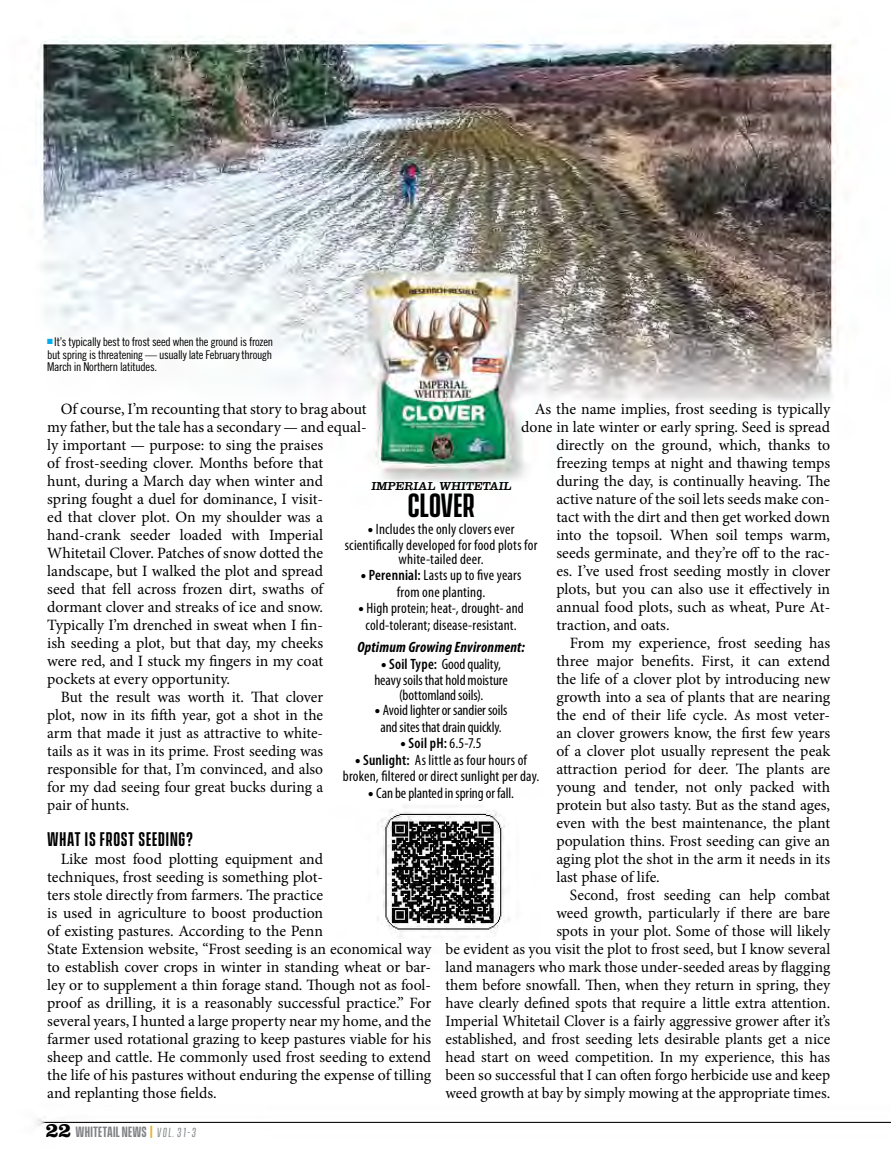
<style>
.page{position:relative;width:891px;height:1175px;background:#fff}
.page>*{position:absolute;margin:0;border:0;box-sizing:border-box;transform-origin:0 0}
.t1{font:600 30.6px "Vanguard CF";color:#000}
.t2{font:600 18px "Vanguard CF";letter-spacing:.05em;color:#000;scale:.96 1}
.t3{font:15.75px/18px "Minion Pro";color:#000}
.t4{font:condensed 15px/16.5px "Myriad Pro";letter-spacing:.01em;color:#000;text-align:center}
.t5{font:italic 700 condensed 15px "Myriad Pro";letter-spacing:.015em;color:#000}
.t6{font:600 condensed 15px "Myriad Pro";letter-spacing:.015em;color:#000}
.t7{font:600 13.5px "Vanguard CF";letter-spacing:.015em;color:#808285}
.t8{font:12px/12.8px "Trade Gothic LT Std Cn 18";letter-spacing:-.025em;color:#000;text-align:justify}
.t9{font:12px "Clarendon LT Std";color:#000}
.s1{color:#00aeef}
.s2{font-weight:900;font-stretch:normal}
.s3{font-weight:600}
.s4{font-weight:400}
.s5{font-family:"Clarendon LT Std";font-weight:700;font-size:21px;color:#000}
.s6{color:#e3b423}
.s7{font-weight:400;font-size:12px}
</style>
<div class="page">
<img style="left:36px;top:36px;width:855px;height:1090px">
<p class="t8" style="left:47px;top:335px;width:227px"><span class="s1">■</span> It’s typically best to frost seed when the ground is frozen but spring is threatening — usually late February through March in Northern latitudes.</p>
<p class="t3" style="left:61px;top:400px;width:308px">Of course, I’m recounting that story to brag about</p>
<p class="t3" style="left:47px;top:418px;width:321px">my father, but the tale has a secondary — and equal-</p>
<p class="t3" style="left:47px;top:436px;width:277px">ly important — purpose: to sing the praises</p>
<p class="t3" style="left:47px;top:454px;width:277px">of frost-seeding clover. Months before that</p>
<p class="t3" style="left:47px;top:472px;width:277px">hunt, during a March day when winter and</p>
<p class="t3" style="left:47px;top:490px;width:277px">spring fought a duel for dominance, I visit-</p>
<p class="t3" style="left:47px;top:508px;width:277px">ed that clover plot. On my shoulder was a</p>
<p class="t3" style="left:47px;top:526px;width:277px">hand-crank seeder loaded with Imperial</p>
<p class="t3" style="left:47px;top:544px;width:277px">Whitetail Clover. Patches of snow dotted the</p>
<p class="t3" style="left:47px;top:562px;width:277px">landscape, but I walked the plot and spread</p>
<p class="t3" style="left:47px;top:580px;width:277px">seed that fell across frozen dirt, swaths of</p>
<p class="t3" style="left:47px;top:598px;width:277px">dormant clover and streaks of ice and snow.</p>
<p class="t3" style="left:47px;top:616px;width:277px">Typically I’m drenched in sweat when I fin-</p>
<p class="t3" style="left:47px;top:634px;width:277px">ish seeding a plot, but that day, my cheeks</p>
<p class="t3" style="left:47px;top:652px;width:277px">were red, and I stuck my fingers in my coat</p>
<p class="t3" style="left:47px;top:670px;width:184px">pockets at every opportunity.</p>
<p class="t3" style="left:61px;top:688px;width:264px">But the result was worth it. That clover</p>
<p class="t3" style="left:47px;top:706px;width:277px">plot, now in its fifth year, got a shot in the</p>
<p class="t3" style="left:47px;top:724px;width:277px">arm that made it just as attractive to white-</p>
<p class="t3" style="left:47px;top:742px;width:277px">tails as it was in its prime. Frost seeding was</p>
<p class="t3" style="left:47px;top:760px;width:277px">responsible for that, I’m convinced, and also</p>
<p class="t3" style="left:47px;top:778px;width:277px">for my dad seeing four great bucks during a</p>
<p class="t3" style="left:47px;top:796px;width:84px">pair of hunts.</p>
<p class="t2" style="left:47px;top:829px;width:153px">WHAT IS FROST SEEDING?</p>
<p class="t3" style="left:47px;top:850px;width:386px;text-indent:13px">Like most food plotting equipment and<br>techniques, frost seeding is something plot-<br>ters stole directly from farmers. The practice<br>is used in agriculture to boost production<br>of existing pastures. According to the Penn<br>State Extension website, “Frost seeding is an economical way to establish cover crops in winter in standing wheat or bar&shy;ley or to supplement a thin forage stand. Though not as fool&shy;proof as drilling, it is a reasonably successful practice.” For several years, I hunted a large property near my home, and the farmer used rotational grazing to keep pastures viable for his sheep and cattle. He commonly used frost seeding to extend the life of his pastures without enduring the expense of tilling and replanting those fields.</p>
<p class="t3" style="left:535px;top:400px;width:297px">As the name implies, frost seeding is typically</p>
<p class="t3" style="left:521px;top:418px;width:310px">done in late winter or early spring. Seed is spread</p>
<p class="t3" style="left:556px;top:436px;width:275px">directly on the ground, which, thanks to</p>
<p class="t3" style="left:556px;top:454px;width:275px">freezing temps at night and thawing temps</p>
<p class="t3" style="left:556px;top:472px;width:275px">during the day, is continually heaving. The</p>
<p class="t3" style="left:556px;top:490px;width:275px">active nature of the soil lets seeds make con-</p>
<p class="t3" style="left:556px;top:508px;width:275px">tact with the dirt and then get worked down</p>
<p class="t3" style="left:556px;top:526px;width:275px">into the topsoil. When soil temps warm,</p>
<p class="t3" style="left:556px;top:544px;width:275px">seeds germinate, and they’re off to the rac-</p>
<p class="t3" style="left:556px;top:562px;width:275px">es. I’ve used frost seeding mostly in clover</p>
<p class="t3" style="left:556px;top:580px;width:275px">plots, but you can also use it effectively in</p>
<p class="t3" style="left:556px;top:598px;width:275px">annual food plots, such as wheat, Pure At-</p>
<p class="t3" style="left:556px;top:616px;width:115px">traction, and oats.</p>
<p class="t3" style="left:570px;top:634px;width:262px">From my experience, frost seeding has</p>
<p class="t3" style="left:556px;top:652px;width:275px">three major benefits. First, it can extend</p>
<p class="t3" style="left:556px;top:670px;width:275px">the life of a clover plot by introducing new</p>
<p class="t3" style="left:556px;top:688px;width:275px">growth into a sea of plants that are nearing</p>
<p class="t3" style="left:556px;top:706px;width:275px">the end of their life cycle. As most veter-</p>
<p class="t3" style="left:556px;top:724px;width:275px">an clover growers know, the first few years</p>
<p class="t3" style="left:556px;top:742px;width:275px">of a clover plot usually represent the peak</p>
<p class="t3" style="left:556px;top:760px;width:275px">attraction period for deer. The plants are</p>
<p class="t3" style="left:556px;top:778px;width:275px">young and tender, not only packed with</p>
<p class="t3" style="left:556px;top:796px;width:275px">protein but also tasty. But as the stand ages,</p>
<p class="t3" style="left:556px;top:814px;width:275px">even with the best maintenance, the plant</p>
<p class="t3" style="left:556px;top:832px;width:275px">population thins. Frost seeding can give an</p>
<p class="t3" style="left:556px;top:850px;width:275px">aging plot the shot in the arm it needs in its</p>
<p class="t3" style="left:556px;top:868px;width:105px">last phase of life.</p>
<p class="t3" style="left:570px;top:886px;width:262px">Second, frost seeding can help combat</p>
<p class="t3" style="left:556px;top:904px;width:275px">weed growth, particularly if there are bare</p>
<p class="t3" style="left:556px;top:922px;width:275px">spots in your plot. Some of those will likely</p>
<p class="t3" style="left:445px;top:940px;width:386px">be evident as you visit the plot to frost seed, but I know several</p>
<p class="t3" style="left:445px;top:958px;width:386px">land managers who mark those under-seeded areas by flagging</p>
<p class="t3" style="left:445px;top:976px;width:386px">them before snowfall. Then, when they return in spring, they</p>
<p class="t3" style="left:445px;top:994px;width:386px">have clearly defined spots that require a little extra attention.</p>
<p class="t3" style="left:445px;top:1012px;width:386px">Imperial Whitetail Clover is a fairly aggressive grower after it’s</p>
<p class="t3" style="left:445px;top:1030px;width:386px">established, and frost seeding lets desirable plants get a nice</p>
<p class="t3" style="left:445px;top:1048px;width:386px">head start on weed competition. In my experience, this has</p>
<p class="t3" style="left:445px;top:1066px;width:386px">been so successful that I can often forgo herbicide use and keep</p>
<p class="t3" style="left:445px;top:1084px;width:386px">weed growth at bay by simply mowing at the appropriate times.</p>
<p class="t9" style="left:371px;top:479px;width:143px">IMPERIAL WHITETAIL</p>
<h1 class="t1" style="left:408px;top:488px;width:68px">CLOVER</h1>
<p class="t4" style="left:345px;top:520px;width:194px"><span class="s2">•</span> Includes the only clovers ever scientifically developed for food plots for</p>
<p class="t4" style="left:399px;top:550px;width:87px">white-tailed deer.</p>
<p class="t4" style="left:361px;top:567px;width:162px"><span class="s2">•</span> <span class="s3">Perennial:</span> Lasts up to five years from one planting.</p>
<p class="t4" style="left:358px;top:600px;width:167px"><span class="s2">•</span> High protein; heat-, drought- and cold-tolerant; disease-resistant.</p>
<p class="t5" style="left:357px;top:638px;width:169px">Optimum Growing Environment:</p>
<p class="t4" style="left:374px;top:655px;width:135px"><span class="s2">•</span> <span class="s3">Soil Type:</span> Good quality, heavy soils that hold moisture</p>
<p class="t4" style="left:399px;top:687px;width:86px">(bottomland soils).</p>
<p class="t4" style="left:375px;top:702px;width:134px"><span class="s2">•</span> Avoid lighter or sandier soils and sites that drain quickly.</p>
<p class="t6" style="left:401px;top:735px;width:83px"><span class="s2">•</span> Soil pH: <span class="s4">6.5-7.5</span></p>
<p class="t4" style="left:343px;top:751px;width:198px"><span class="s2">•</span> <span class="s3">Sunlight:</span> As little as four hours of broken, filtered or direct sunlight per day.</p>
<p class="t4" style="left:368px;top:784px;width:147px"><span class="s2">•</span> Can be planted in spring or fall.</p>
<p class="t7" style="left:46px;top:1123px;width:153px"><span class="s5">22</span> WHITETAIL NEWS <span class="s6">|</span> <span class="s7">Vol. 31-3</span></p>
</div>
